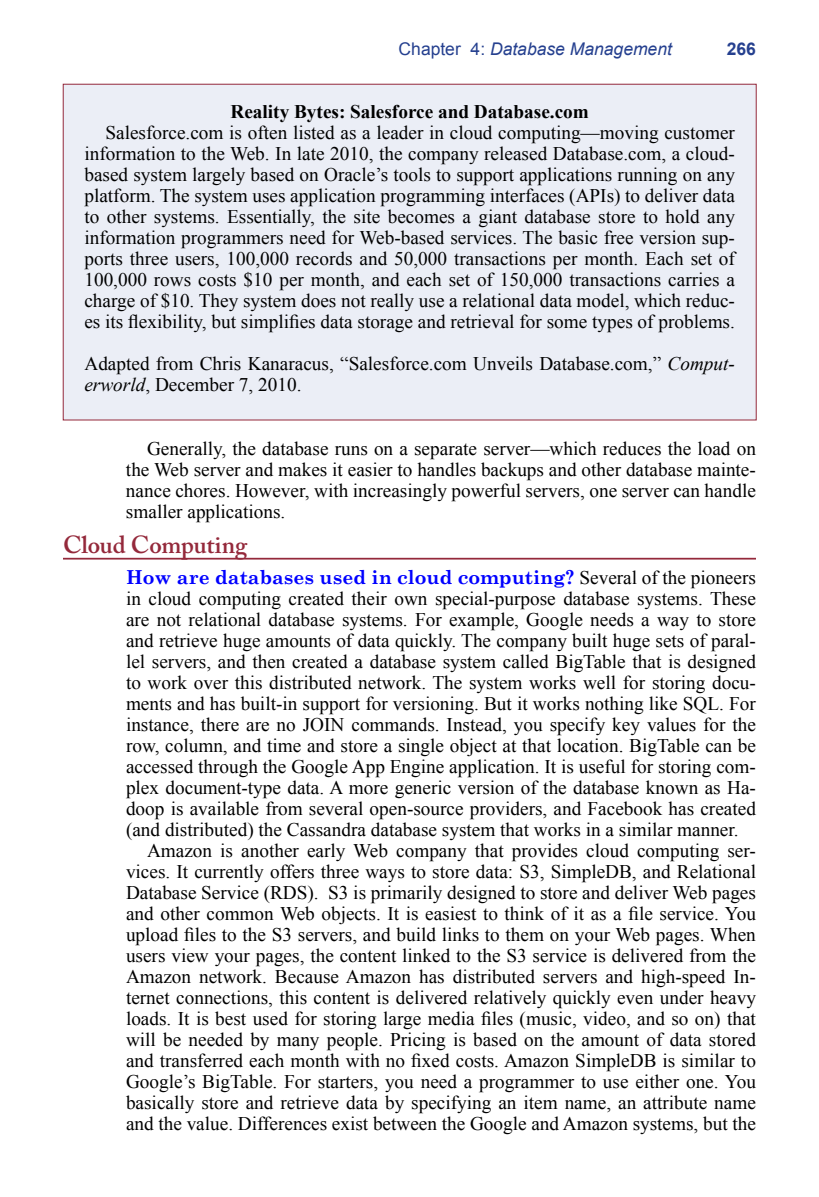
<style>
.page{position:relative;width:819px;height:1197px;background:#fff}
.page>*{position:absolute;margin:0;border:0;box-sizing:border-box;transform-origin:0 0}
.t1{font:600 24.5px "Adobe Caslon Pro";letter-spacing:-.005em;color:#94293b}
.t2{font:19.25px/21px "Times New Roman";color:#000;text-align:justify}
.t3{font:700 19.25px "Century Schoolbook";color:#00f}
.t4{font:700 19.25px "Times New Roman";color:#000}
.t5{font:italic 17.5px "Arial";color:#25408f}
.t6{font:700 17.5px "Arial";color:#25408f}
.s1{font-style:normal}
.s2{font-style:italic}
.s3{font-family:"Times New Roman";font-weight:400;color:#000}
</style>
<div class="page">
<hr style="left:63px;top:558px;width:693px;height:2px;background:#94293b">
<div style="left:63px;top:84px;width:693px;height:336px;background:#ebeef6"></div>
<p class="t5" style="left:399px;top:37px;width:275px"><span class="s1">Chapter 4:</span> Database Management</p>
<p class="t6" style="left:727px;top:37px;width:31px">266</p>
<p class="t4" style="left:231px;top:99px;width:360px">Reality Bytes: Salesforce and Database.com</p>
<p class="t2" style="left:84px;top:122px;width:652px;text-indent:21px">Salesforce.com is often listed as a leader in cloud computing—moving customer information to the Web. In late 2010, the company released Database.com, a cloud&shy;based system largely based on Oracle’s tools to support applications running on any platform. The system uses application programming interfaces (APIs) to deliver data to other systems. Essentially, the site becomes a giant database store to hold any information programmers need for Web-based services. The basic free version sup&shy;ports three users, 100,000 records and 50,000 transactions per month. Each set of 100,000 rows costs $10 per month, and each set of 150,000 transactions carries a charge of $10. They system does not really use a relational data model, which reduc&shy;es its flexibility, but simplifies data storage and retrieval for some types of problems.</p>
<p class="t2" style="left:84px;top:353px;width:652px">Adapted from Chris Kanaracus, “Salesforce.com Unveils Database.com,” <span class="s2">Comput&shy;erworld</span>, December 7, 2010.</p>
<p class="t2" style="left:126px;top:437px;width:632px;text-indent:21px">Generally, the database runs on a separate server—which reduces the load on the Web server and makes it easier to handles backups and other database mainte&shy;nance chores. However, with increasingly powerful servers, one server can handle smaller applications.</p>
<p class="t1" style="left:63px;top:530px;width:186px">Cloud Computing</p>
<p class="t3" style="left:126px;top:562px;width:631px">How are databases used in cloud computing? <span class="s3">Several of the pioneers</span></p>
<p class="t2" style="left:126px;top:588px;width:632px">in cloud computing created their own special-purpose database systems. These</p>
<p class="t2" style="left:126px;top:609px;width:631px">are not relational database systems. For example, Google needs a way to store</p>
<p class="t2" style="left:126px;top:630px;width:631px">and retrieve huge amounts of data quickly. The company built huge sets of paral-</p>
<p class="t2" style="left:126px;top:651px;width:631px">lel servers, and then created a database system called BigTable that is designed</p>
<p class="t2" style="left:126px;top:672px;width:631px">to work over this distributed network. The system works well for storing docu-</p>
<p class="t2" style="left:126px;top:693px;width:631px">ments and has built-in support for versioning. But it works nothing like SQL. For</p>
<p class="t2" style="left:126px;top:714px;width:632px">instance, there are no JOIN commands. Instead, you specify key values for the</p>
<p class="t2" style="left:126px;top:735px;width:631px">row, column, and time and store a single object at that location. BigTable can be</p>
<p class="t2" style="left:126px;top:756px;width:631px">accessed through the Google App Engine application. It is useful for storing com-</p>
<p class="t2" style="left:126px;top:777px;width:631px">plex document-type data. A more generic version of the database known as Ha-</p>
<p class="t2" style="left:126px;top:798px;width:632px">doop is available from several open-source providers, and Facebook has created</p>
<p class="t2" style="left:126px;top:819px;width:614px">(and distributed) the Cassandra database system that works in a similar manner.</p>
<p class="t2" style="left:147px;top:840px;width:610px">Amazon is another early Web company that provides cloud computing ser-</p>
<p class="t2" style="left:126px;top:861px;width:632px">vices. It currently offers three ways to store data: S3, SimpleDB, and Relational</p>
<p class="t2" style="left:126px;top:882px;width:632px">Database Service (RDS). S3 is primarily designed to store and deliver Web pages</p>
<p class="t2" style="left:126px;top:903px;width:632px">and other common Web objects. It is easiest to think of it as a file service. You</p>
<p class="t2" style="left:126px;top:924px;width:631px">upload files to the S3 servers, and build links to them on your Web pages. When</p>
<p class="t2" style="left:126px;top:945px;width:631px">users view your pages, the content linked to the S3 service is delivered from the</p>
<p class="t2" style="left:126px;top:966px;width:631px">Amazon network. Because Amazon has distributed servers and high-speed In-</p>
<p class="t2" style="left:126px;top:987px;width:631px">ternet connections, this content is delivered relatively quickly even under heavy</p>
<p class="t2" style="left:126px;top:1008px;width:631px">loads. It is best used for storing large media files (music, video, and so on) that</p>
<p class="t2" style="left:126px;top:1029px;width:632px">will be needed by many people. Pricing is based on the amount of data stored</p>
<p class="t2" style="left:126px;top:1050px;width:631px">and transferred each month with no fixed costs. Amazon SimpleDB is similar to</p>
<p class="t2" style="left:126px;top:1071px;width:632px">Google’s BigTable. For starters, you need a programmer to use either one. You</p>
<p class="t2" style="left:126px;top:1092px;width:631px">basically store and retrieve data by specifying an item name, an attribute name</p>
<p class="t2" style="left:126px;top:1113px;width:631px">and the value. Differences exist between the Google and Amazon systems, but the</p>
</div>
